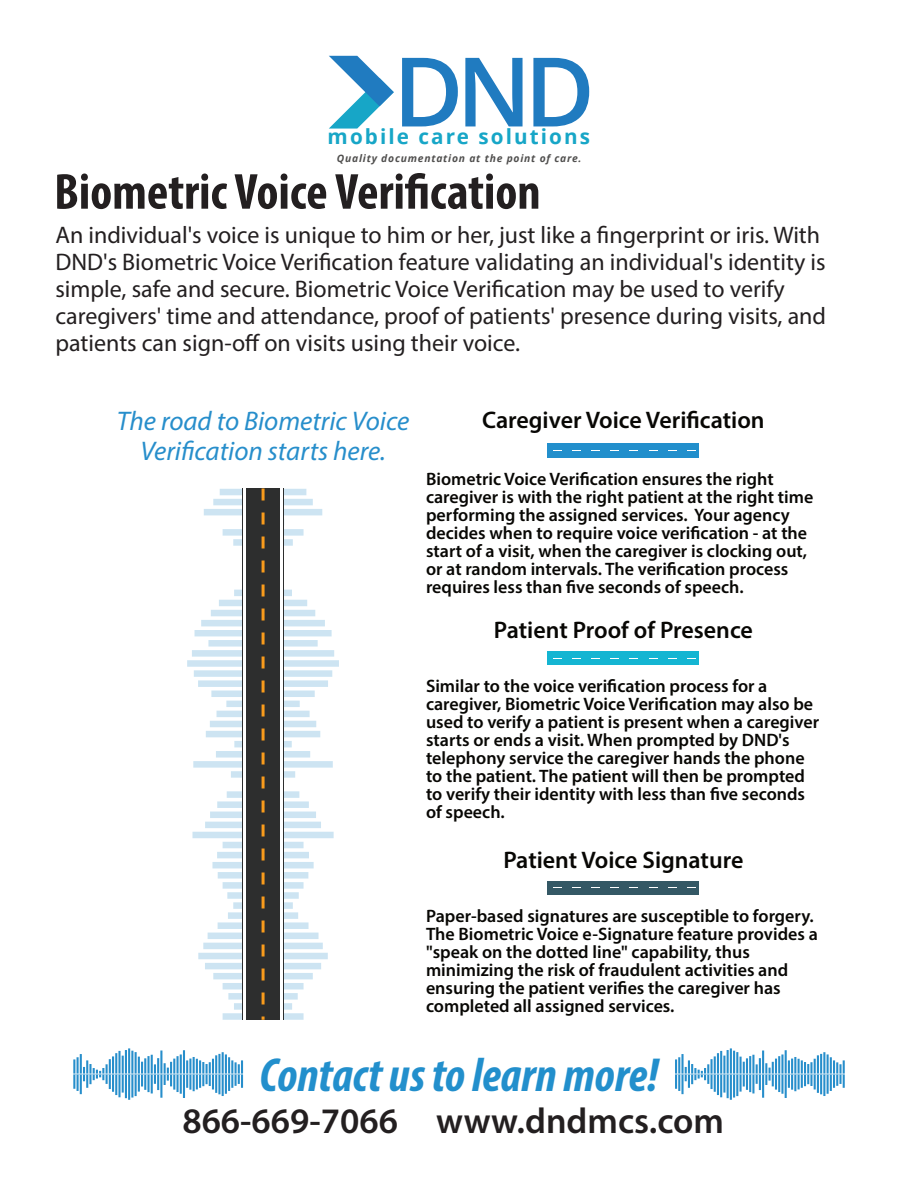
<style>
.page{position:relative;width:918px;height:1188px;background:#fff}
.page>*{position:absolute;margin:0;border:0;box-sizing:border-box;transform-origin:0 0}
.t1{font:600 96.15px "Open Sans";color:#207bc0}
.t2{font:700 condensed 51px "Myriad Pro";color:#231f20}
.t3{font:italic 700 condensed 48px "Myriad Pro";color:#228fcc}
.t4{font:600 36px "Myriad Pro";color:#231f20}
.t5{font:italic 27px/30px "Myriad Pro";color:#278ecb;text-align:center}
.t6{font:24px/27px "Myriad Pro";color:#231f20}
.t7{font:600 24px "Myriad Pro";color:#080704}
.t8{font:700 20.7px "Open Sans";letter-spacing:.1em;color:#17a6c7}
.t9{font:600 18px/18px "Myriad Pro";color:#080704}
.t10{font:italic 700 10.35px "Open Sans";letter-spacing:.075em;color:#504f4e}
</style>
<div class="page">
<svg style="left:73px;top:1048px;width:170px;height:52px"></svg>
<svg style="left:675px;top:1048px;width:170px;height:52px"></svg>
<div style="left:548px;top:881px;width:151px;height:14px;background:#345865"></div>
<div style="left:548px;top:652px;width:151px;height:13px;background:#14b5d2"></div>
<div style="left:548px;top:443px;width:151px;height:14px;background:#228fcc"></div>
<svg style="left:187px;top:489px;width:152px;height:531px"></svg>
<div style="left:242px;top:489px;width:42px;height:531px;background:#2d2e2e"></div>
<hr style="left:243px;top:489px;width:3px;height:532px;background:#fff">
<hr style="left:281px;top:489px;width:2px;height:532px;background:#fff">
<svg style="left:262px;top:489px;width:3px;height:531px"></svg>
<svg style="left:329px;top:56px;width:65px;height:73px"></svg>
<h1 class="t1" style="left:393px;top:53px;width:203px">DND</h1>
<p class="t8" style="left:328px;top:129px;width:264px">mobile care solutions</p>
<p class="t10" style="left:337px;top:154px;width:246px">Quality documentation at the point of care.</p>
<h2 class="t2" style="left:54px;top:170px;width:488px">Biometric Voice Verification</h2>
<p class="t6" style="left:55px;top:223px;width:772px">An individual's voice is unique to him or her, just like a fingerprint or iris. With DND's Biometric Voice Verification feature validating an individual's identity is simple, safe and secure. Biometric Voice Verification may be used to verify caregivers' time and attendance, proof of patients' presence during visits, and patients can sign-off on visits using their voice.</p>
<h3 class="t5" style="left:117px;top:408px;width:294px">The road to Biometric Voice<br>Verification starts here.</h3>
<h3 class="t7" style="left:482px;top:410px;width:284px">Caregiver Voice Verification</h3>
<p class="t9" style="left:426px;top:472px;width:389px">Biometric Voice Verification ensures the right caregiver is with the right patient at the right time performing the assigned services. Your agency decides when to require voice verification - at the start of a visit, when the caregiver is clocking out, or at random intervals. The verification process requires less than five seconds of speech.</p>
<h3 class="t7" style="left:494px;top:620px;width:261px">Patient Proof of Presence</h3>
<p class="t9" style="left:426px;top:679px;width:395px">Similar to the voice verification process for a caregiver, Biometric Voice Verification may also be used to verify a patient is present when a caregiver starts or ends a visit. When prompted by DND's telephony service the caregiver hands the phone to the patient. The patient will then be prompted to verify their identity with less than five seconds of speech.</p>
<h3 class="t7" style="left:503px;top:850px;width:242px">Patient Voice Signature</h3>
<p class="t9" style="left:426px;top:908px;width:393px">Paper-based signatures are susceptible to forgery.<br>The Biometric Voice e-Signature feature provides a "speak on the dotted line" capability, thus minimizing the risk of fraudulent activities and ensuring the patient verifies the caregiver has completed all assigned services.</p>
<h3 class="t3" style="left:260px;top:1055px;width:401px">Contact us to learn more!</h3>
<h3 class="t4" style="left:182px;top:1106px;width:543px">866-669-7066 www.dndmcs.com</h3>
</div>
